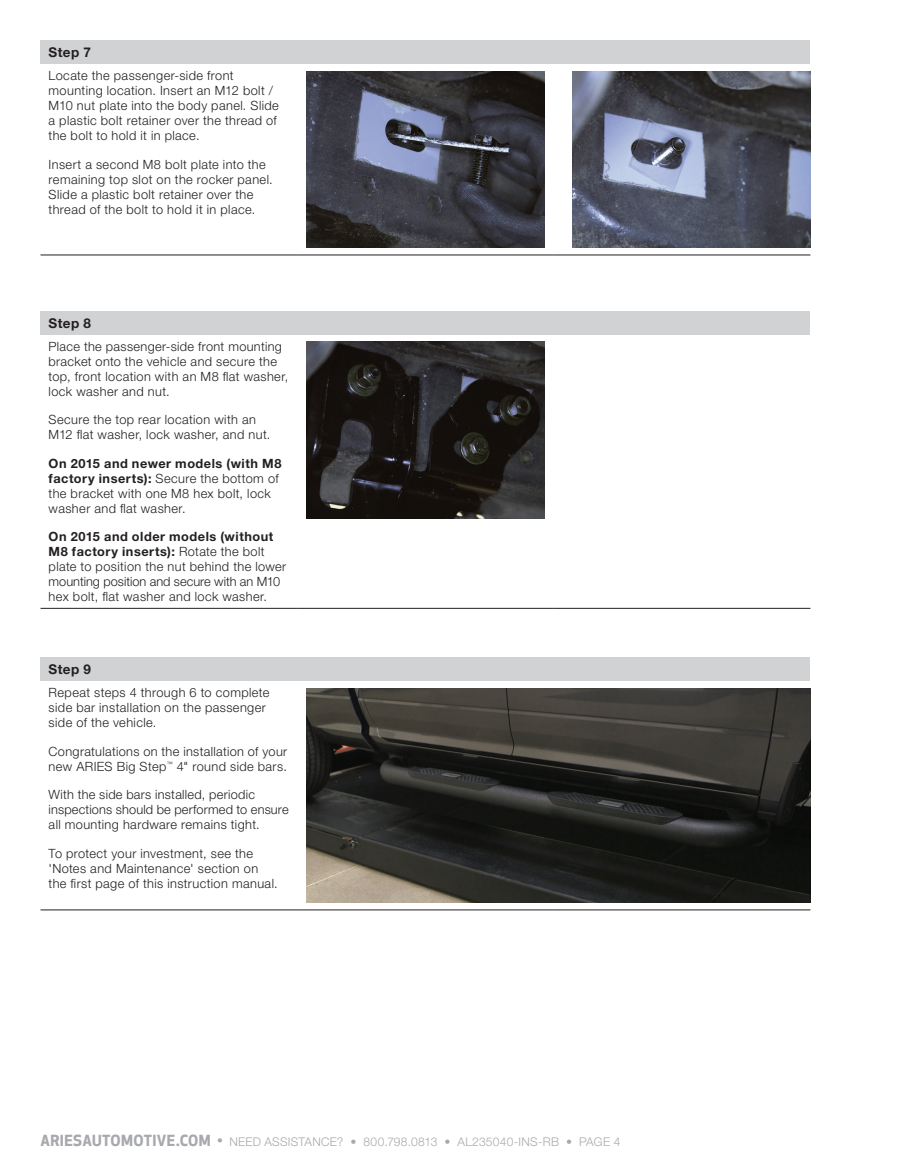
<style>
.page{position:relative;width:905px;height:1175px;background:#fff}
.page>*{position:absolute;margin:0;border:0;box-sizing:border-box;transform-origin:0 0}
.t1{font:700 13.5px "Helvetica Neue LT Std";letter-spacing:.03em;color:#231f20}
.t2{font:300 12.75px/15px "Helvetica Neue LT Std";letter-spacing:.03em;color:#231f20}
.t3{font:300 12px "Helvetica Neue LT Std";letter-spacing:.02em;color:#a8a9ad}
.s1{font-weight:700}
.s2{font-family:"Apex New";font-weight:700;font-size:15px}
.s3{font-family:"Apex New";font-weight:500;font-size:15px}
</style>
<div class="page">
<div style="left:40px;top:40px;width:770px;height:24px;background:#d1d2d4"></div>
<hr style="left:40px;top:254px;width:257px;height:1px;background:#231f20">
<hr style="left:297px;top:254px;width:257px;height:1px;background:#231f20">
<hr style="left:554px;top:254px;width:256px;height:1px;background:#231f20">
<img style="left:306px;top:71px;width:239px;height:177px">
<img style="left:572px;top:71px;width:238px;height:177px">
<div style="left:40px;top:311px;width:770px;height:23px;background:#d1d2d4"></div>
<hr style="left:40px;top:608px;width:257px;height:1px;background:#231f20">
<hr style="left:297px;top:608px;width:257px;height:1px;background:#231f20">
<hr style="left:554px;top:608px;width:256px;height:1px;background:#231f20">
<img style="left:306px;top:341px;width:239px;height:177px">
<div style="left:40px;top:657px;width:770px;height:24px;background:#d1d2d4"></div>
<hr style="left:40px;top:909px;width:257px;height:1px;background:#231f20">
<hr style="left:297px;top:909px;width:257px;height:1px;background:#231f20">
<hr style="left:554px;top:909px;width:256px;height:1px;background:#231f20">
<img style="left:306px;top:688px;width:504px;height:215px">
<p class="t1" style="left:49px;top:44px;width:44px">Step 7</p>
<p class="t2" style="left:49px;top:68px;width:232px">Locate the passenger-side front mounting location. Insert an M12 bolt / M10 nut plate into the body panel. Slide a plastic bolt retainer over the thread of the bolt to hold it in place.</p>
<p class="t2" style="left:49px;top:156px;width:226px">Insert a second M8 bolt plate into the remaining top slot on the rocker panel.<br>Slide a plastic bolt retainer over the thread of the bolt to hold it in place.</p>
<p class="t1" style="left:49px;top:314px;width:44px">Step 8</p>
<p class="t2" style="left:49px;top:338px;width:241px">Place the passenger-side front mounting bracket onto the vehicle and secure the top, front location with an M8 flat washer, lock washer and nut.</p>
<p class="t2" style="left:49px;top:412px;width:223px">Secure the top rear location with an<br>M12 flat washer, lock washer, and nut.</p>
<p class="t2" style="left:49px;top:455px;width:234px"><span class="s1">On 2015 and newer models (with M8 factory inserts):</span> Secure the bottom of the bracket with one M8 hex bolt, lock washer and flat washer.</p>
<p class="t2" style="left:49px;top:529px;width:239px"><span class="s1">On 2015 and older models (without M8 factory inserts):</span> Rotate the bolt plate to position the nut behind the lower mounting position and secure with an M10 hex bolt, flat washer and lock washer.</p>
<p class="t1" style="left:49px;top:661px;width:44px">Step 9</p>
<p class="t2" style="left:49px;top:685px;width:222px">Repeat steps 4 through 6 to complete side bar installation on the passenger side of the vehicle.</p>
<p class="t2" style="left:49px;top:743px;width:240px">Congratulations on the installation of your new ARIES Big Step<sup>™</sup> 4" round side bars.</p>
<p class="t2" style="left:49px;top:787px;width:241px">With the side bars installed, periodic inspections should be performed to ensure all mounting hardware remains tight.</p>
<p class="t2" style="left:49px;top:845px;width:231px">To protect your investment, see the 'Notes and Maintenance' section on the first page of this instruction manual.</p>
<p class="t3" style="left:40px;top:1134px;width:581px"><span class="s2">ARIESAUTOMOTIVE.COM</span> <span class="s3">•</span> NEED ASSISTANCE? • 800.798.0813 • AL235040-INS-RB • PAGE 4</p>
</div>
